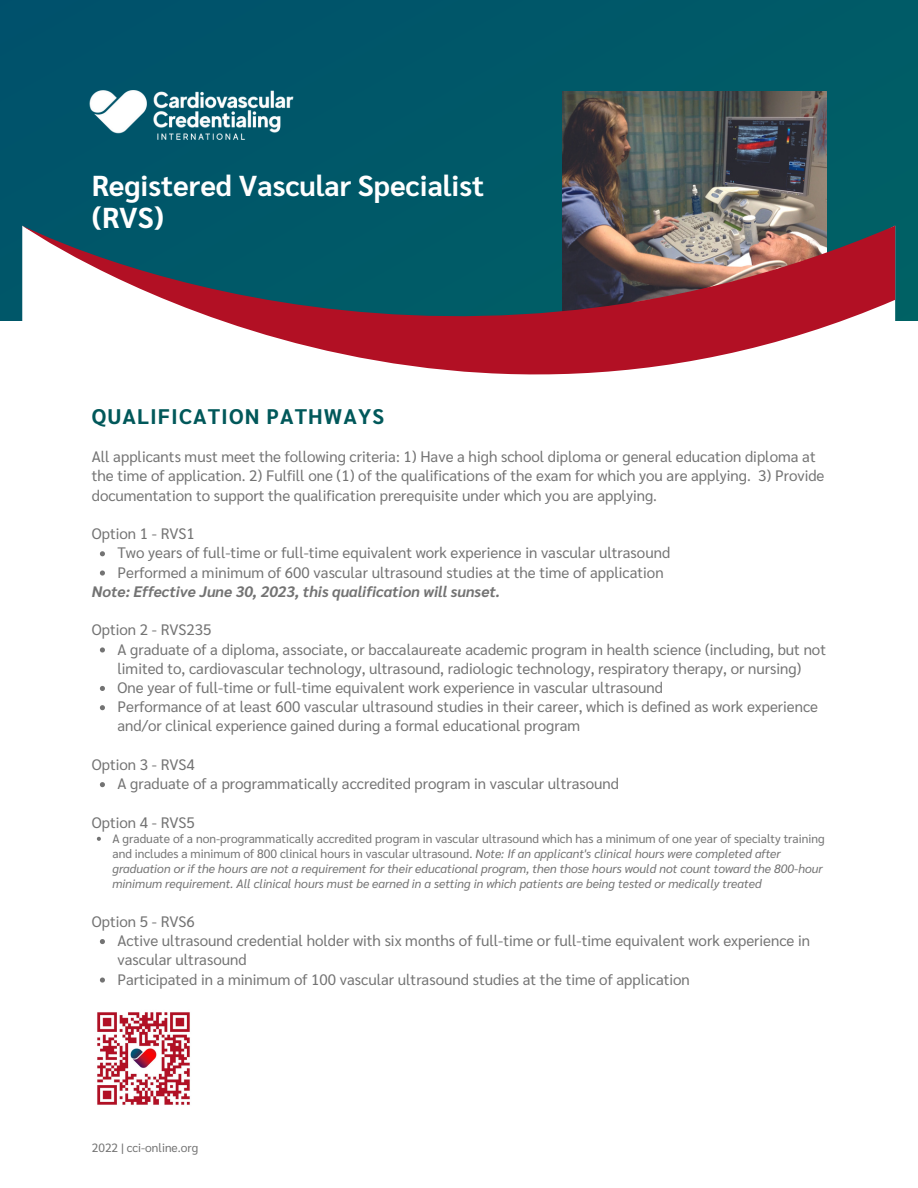
<style>
.page{position:relative;width:918px;height:1188px;background:#fff}
.page>*{position:absolute;margin:0;border:0;box-sizing:border-box;transform-origin:0 0}
.t1{font:700 28.8px/31.5px "Sarabun";color:#fff}
.t2{font:700 21.15px "Sarabun";letter-spacing:.05em;color:#01585a}
.t3{font:15.15px/19.2px "Sarabun";color:#737373}
.t4{font:italic 700 15.15px "Sarabun";color:#737373}
.t5{font:italic 12.15px/15.1px "Sarabun";color:#737373}
.t6{font:12px "Sarabun";color:#737373}
.s1{font-style:normal}
</style>
<div class="page">
<div style="left:0;top:0;width:918px;height:321px;background:#005769"></div>
<img style="left:563px;top:92px;width:263px;height:134px">
<svg style="left:22px;top:226px;width:873px;height:149px"></svg>
<img style="left:89px;top:90px;width:205px;height:50px">
<img style="left:97px;top:1012px;width:93px;height:93px">
<svg style="left:100px;top:551px;width:5px;height:5px"></svg>
<svg style="left:100px;top:570px;width:5px;height:6px"></svg>
<svg style="left:100px;top:647px;width:5px;height:6px"></svg>
<svg style="left:100px;top:686px;width:5px;height:5px"></svg>
<svg style="left:100px;top:705px;width:5px;height:5px"></svg>
<svg style="left:100px;top:782px;width:5px;height:5px"></svg>
<svg style="left:97px;top:837px;width:4px;height:4px"></svg>
<svg style="left:100px;top:939px;width:5px;height:5px"></svg>
<svg style="left:100px;top:978px;width:5px;height:5px"></svg>
<h1 class="t1" style="left:92px;top:169px;width:394px">Registered Vascular Specialist (RVS)</h1>
<h2 class="t2" style="left:92px;top:402px;width:294px">QUALIFICATION PATHWAYS</h2>
<p class="t3" style="left:92px;top:446px;width:734px">All applicants must meet the following criteria: 1) Have a high school diploma or general education diploma at the time of application. 2) Fulfill one (1) of the qualifications of the exam for which you are applying. 3) Provide documentation to support the qualification prerequisite under which you are applying.</p>
<p class="t3" style="left:92px;top:523px;width:105px">Option 1 - RVS1</p>
<p class="t3" style="left:118px;top:542px;width:554px">Two years of full-time or full-time equivalent work experience in vascular ultrasound<br>Performed a minimum of 600 vascular ultrasound studies at the time of application</p>
<p class="t4" style="left:92px;top:581px;width:410px">Note: Effective June 30, 2023, this qualification will sunset.</p>
<p class="t3" style="left:92px;top:619px;width:121px">Option 2 - RVS235</p>
<p class="t3" style="left:118px;top:639px;width:710px">A graduate of a diploma, associate, or baccalaureate academic program in health science (including, but not limited to, cardiovascular technology, ultrasound, radiologic technology, respiratory therapy, or nursing)<br>One year of full-time or full-time equivalent work experience in vascular ultrasound<br>Performance of at least 600 vascular ultrasound studies in their career, which is defined as work experience and/or clinical experience gained during a formal educational program</p>
<p class="t3" style="left:92px;top:754px;width:105px">Option 3 - RVS4</p>
<p class="t3" style="left:118px;top:773px;width:503px">A graduate of a programmatically accredited program in vascular ultrasound</p>
<p class="t3" style="left:92px;top:812px;width:105px">Option 4 - RVS5</p>
<p class="t5" style="left:112px;top:830px;width:714px"><span class="s1">A graduate of a non-programmatically accredited program in vascular ultrasound which has a minimum of one year of specialty training and includes a minimum of 800 clinical hours in vascular ultrasound.</span> Note: If an applicant's clinical hours were completed after graduation or if the hours are not a requirement for their educational program, then those hours would not count toward the 800-hour minimum requirement. All clinical hours must be earned in a setting in which patients are being tested or medically treated</p>
<p class="t3" style="left:92px;top:911px;width:105px">Option 5 - RVS6</p>
<p class="t3" style="left:118px;top:930px;width:694px">Active ultrasound credential holder with six months of full-time or full-time equivalent work experience in vascular ultrasound<br>Participated in a minimum of 100 vascular ultrasound studies at the time of application</p>
<p class="t6" style="left:92px;top:1139px;width:108px">2022 | cci-online.org</p>
</div>
